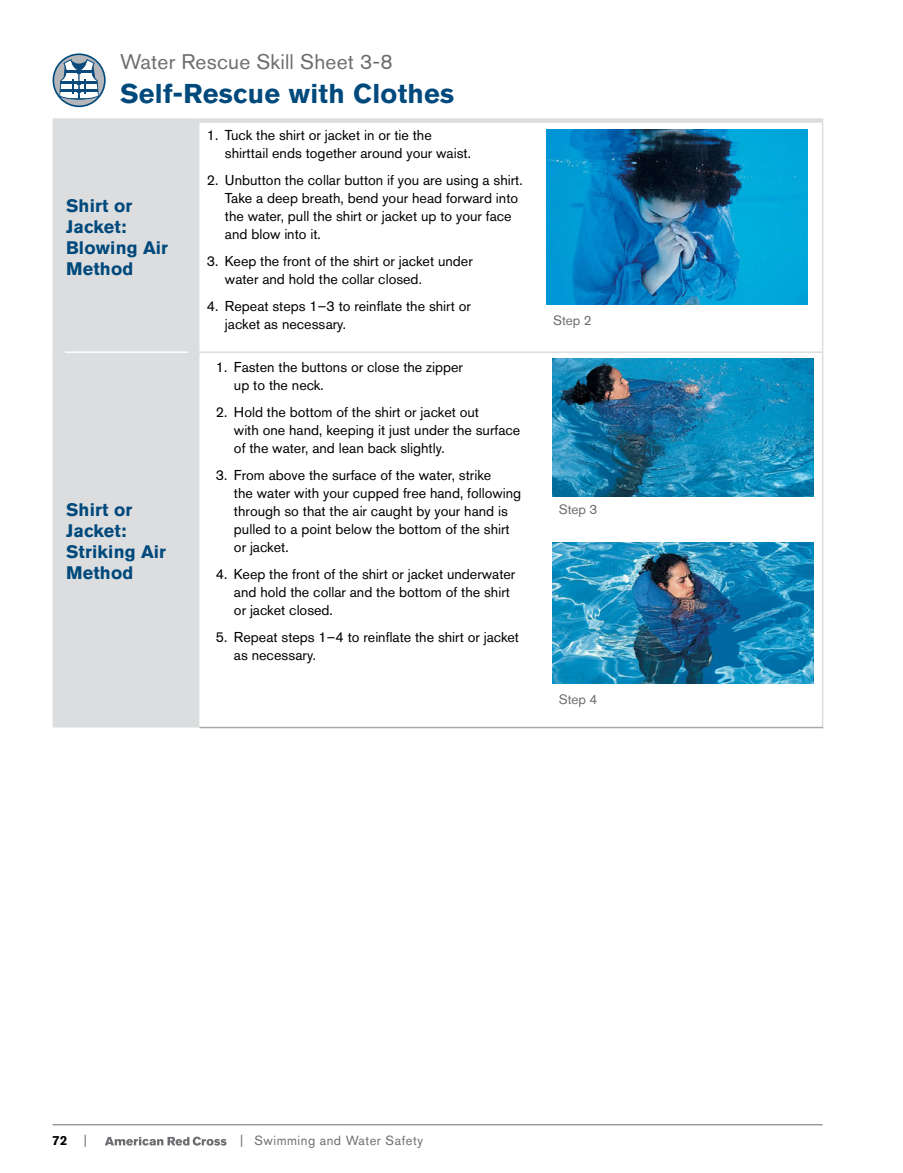
<style>
.page{position:relative;width:903px;height:1173px;background:#fff}
.page>*{position:absolute;margin:0;border:0;box-sizing:border-box;transform-origin:0 0}
.t1{font:700 27px "Akzidenz Grotesk BE";letter-spacing:.01em;color:#00497c}
.t2{font:21px "Akzidenz Grotesk BE";letter-spacing:.01em;color:#6d6e71}
.t3{font:700 18px/21px "Akzidenz Grotesk BE";letter-spacing:.01em;color:#00497c}
.t4{font:14.25px/18px "Akzidenz Grotesk BE";color:#000}
.t5{font:13.5px "Akzidenz Grotesk BE";letter-spacing:-.01em;color:#6d6e71}
.t6{font:13.2px "Akzidenz Grotesk BE";letter-spacing:.04em;color:#6d6e71}
.t7{font:700 13.2px "Akzidenz Grotesk BE";color:#000}
</style>
<div class="page">
<hr style="left:53px;top:1123px;width:769px;height:1px;background:#6d6e71">
<svg style="left:105px;top:1136px;width:121px;height:9px"></svg>
<div style="left:53px;top:123px;width:146px;height:604px;background:#dcddde"></div>
<hr style="left:199px;top:351px;width:624px;height:2px;background:#dcddde">
<hr style="left:199px;top:726px;width:624px;height:2px;background:#a7a9ac">
<hr style="left:821px;top:123px;width:2px;height:228px;background:#dcddde">
<hr style="left:53px;top:350px;width:146px;height:4px;background:#dcddde">
<hr style="left:821px;top:353px;width:2px;height:373px;background:#dcddde">
<div style="left:53px;top:118px;width:146px;height:5px;background:#dcddde"></div>
<div style="left:199px;top:118px;width:624px;height:5px;background:#dcddde"></div>
<img style="left:546px;top:130px;width:261px;height:174px">
<img style="left:552px;top:358px;width:261px;height:138px">
<img style="left:552px;top:542px;width:261px;height:141px">
<svg style="left:53px;top:54px;width:52px;height:52px"></svg>
<svg style="left:59px;top:60px;width:40px;height:40px"></svg>
<div style="left:53px;top:53px;width:53px;height:54px;border:2px solid #00497c;border-radius:50%"></div>
<hr style="left:65px;top:351px;width:123px;height:2px;background:#fff">
<p class="t2" style="left:120px;top:49px;width:274px">Water Rescue Skill Sheet 3-8</p>
<p class="t1" style="left:120px;top:78px;width:335px">Self-Rescue with Clothes</p>
<p class="t3" style="left:66px;top:195px;width:103px">Shirt or<br>Jacket:<br>Blowing Air<br>Method</p>
<p class="t3" style="left:66px;top:499px;width:101px">Shirt or<br>Jacket:<br>Striking Air<br>Method</p>
<p class="t4" style="left:225px;top:126px;width:247px;text-indent:-18px">1. Tuck the shirt or jacket in or tie the shirttail ends together around your waist.</p>
<p class="t4" style="left:225px;top:171px;width:299px;text-indent:-18px">2. Unbutton the collar button if you are using a shirt.<br>Take a deep breath, bend your head forward into the water, pull the shirt or jacket up to your face and blow into it.</p>
<p class="t4" style="left:225px;top:252px;width:249px;text-indent:-18px">3. Keep the front of the shirt or jacket under water and hold the collar closed.</p>
<p class="t4" style="left:225px;top:297px;width:247px;text-indent:-18px">4. Repeat steps 1–3 to reinflate the shirt or jacket as necessary.</p>
<p class="t4" style="left:234px;top:358px;width:230px;text-indent:-18px">1. Fasten the buttons or close the zipper up to the neck.</p>
<p class="t4" style="left:234px;top:403px;width:288px;text-indent:-18px">2. Hold the bottom of the shirt or jacket out<br>with one hand, keeping it just under the surface of the water, and lean back slightly.</p>
<p class="t4" style="left:234px;top:466px;width:289px;text-indent:-18px">3. From above the surface of the water, strike<br>the water with your cupped free hand, following through so that the air caught by your hand is pulled to a point below the bottom of the shirt or jacket.</p>
<p class="t4" style="left:234px;top:565px;width:283px;text-indent:-18px">4. Keep the front of the shirt or jacket underwater and hold the collar and the bottom of the shirt or jacket closed.</p>
<p class="t4" style="left:234px;top:628px;width:286px;text-indent:-18px">5. Repeat steps 1–4 to reinflate the shirt or jacket as necessary.</p>
<p class="t5" style="left:553px;top:312px;width:40px">Step 2</p>
<p class="t5" style="left:559px;top:500px;width:40px">Step 3</p>
<p class="t5" style="left:559px;top:691px;width:40px">Step 4</p>
<p class="t7" style="left:53px;top:1132px;width:16px">72</p>
<p class="t6" style="left:84px;top:1132px;width:5px">|</p>
<p class="t6" style="left:240px;top:1132px;width:184px">| Swimming and Water Safety</p>
</div>
